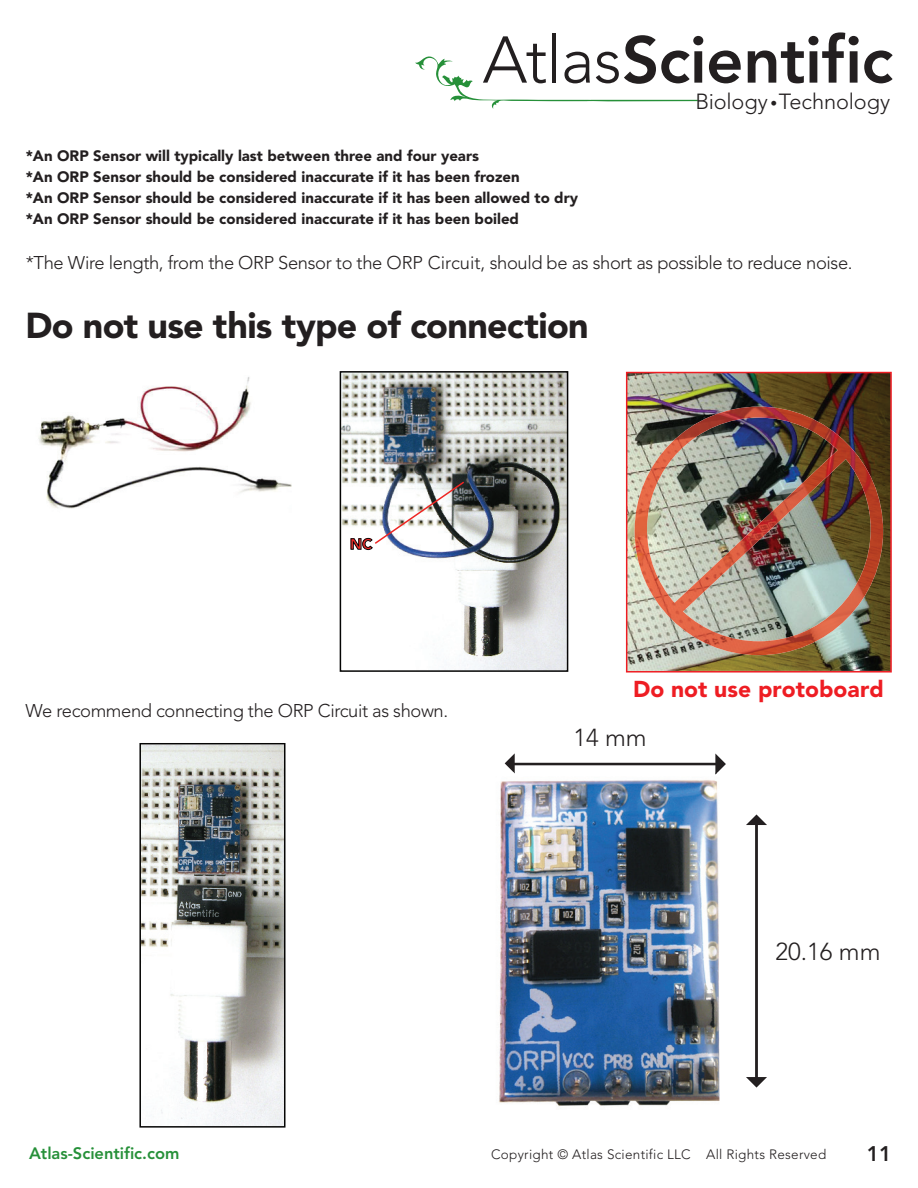
<style>
.page{position:relative;width:918px;height:1188px;background:#fff}
.page>*{position:absolute;margin:0;border:0;box-sizing:border-box;transform-origin:0 0}
.t1{font:800 65.4px "Avenir";letter-spacing:-.01em;color:#231f20}
.t2{font:900 35.7px "Avenir";letter-spacing:-.02em;color:#231f20}
.t3{font:300 24.45px "Avenir";color:#231f20}
.t4{font:900 22.8px "Avenir";color:#ee1d23}
.t5{font:300 21.75px "Avenir";letter-spacing:-.005em;color:#231f20}
.t6{font:800 21px "Avenir";color:#231f20}
.t7{font:300 18.3px "Avenir";letter-spacing:-.02em;color:#231f20}
.t8{font:800 16.5px "Avenir";color:#269039}
.t9{font:900 15px/21px "Avenir";color:#231f20}
.t10{font:900 15px "Avenir";color:#ee2623}
.t11{font:300 13.5px "Avenir";letter-spacing:.02em;color:#231f20}
.s1{font-weight:300}
.s2{font-size:13.65px}
</style>
<div class="page">
<img style="left:142px;top:746px;width:140px;height:379px">
<img style="left:343px;top:374px;width:222px;height:295px">
<svg style="left:415px;top:56px;width:283px;height:53px"></svg>
<img style="left:38px;top:377px;width:253px;height:132px">
<img style="left:351px;top:480px;width:115px;height:70px">
<div style="left:139px;top:743px;width:146px;height:385px;border:2px solid #050504"></div>
<div style="left:340px;top:371px;width:228px;height:301px;border:2px solid #050504"></div>
<img style="left:629px;top:375px;width:260px;height:295px">
<div style="left:626px;top:372px;width:266px;height:301px;border:2px solid #ee1d23"></div>
<img style="left:635px;top:407px;width:248px;height:248px">
<hr style="left:508px;top:763px;width:210px;height:2px;background:#231f20">
<hr style="left:755px;top:822px;width:3px;height:258px;background:#231f20">
<svg style="left:746px;top:814px;width:21px;height:11px"></svg>
<svg style="left:746px;top:1077px;width:21px;height:11px"></svg>
<img style="left:499px;top:773px;width:221px;height:333px">
<svg style="left:715px;top:753px;width:11px;height:22px"></svg>
<svg style="left:505px;top:753px;width:10px;height:20px"></svg>
<h1 class="t1" style="left:483px;top:21px;width:412px"><span class="s1">Atlas</span>Scientific</h1>
<h3 class="t5" style="left:695px;top:88px;width:196px">Biology <span class="s2">•</span>Technology</h3>
<p class="t9" style="left:26px;top:145px;width:554px">*An ORP Sensor will typically last between three and four years<br>*An ORP Sensor should be considered inaccurate if it has been frozen<br>*An ORP Sensor should be considered inaccurate if it has been allowed to dry *An ORP Sensor should be considered inaccurate if it has been boiled</p>
<p class="t7" style="left:26px;top:251px;width:828px">*The Wire length, from the ORP Sensor to the ORP Circuit, should be as short as possible to reduce noise.</p>
<h2 class="t2" style="left:26px;top:304px;width:565px">Do not use this type of connection</h2>
<p class="t10" style="left:350px;top:535px;width:24px">NC</p>
<p class="t7" style="left:26px;top:700px;width:424px">We recommend connecting the ORP Circuit as shown.</p>
<h3 class="t4" style="left:633px;top:675px;width:252px">Do not use protoboard</h3>
<h3 class="t3" style="left:573px;top:723px;width:75px">14 mm</h3>
<p class="t8" style="left:29px;top:1144px;width:152px">Atlas-Scientific.com</p>
<h3 class="t3" style="left:775px;top:937px;width:107px">20.16 mm</h3>
<p class="t11" style="left:491px;top:1147px;width:337px">Copyright © Atlas Scientific LLC All Rights Reserved</p>
<h3 class="t6" style="left:867px;top:1141px;width:26px">11</h3>
</div>
